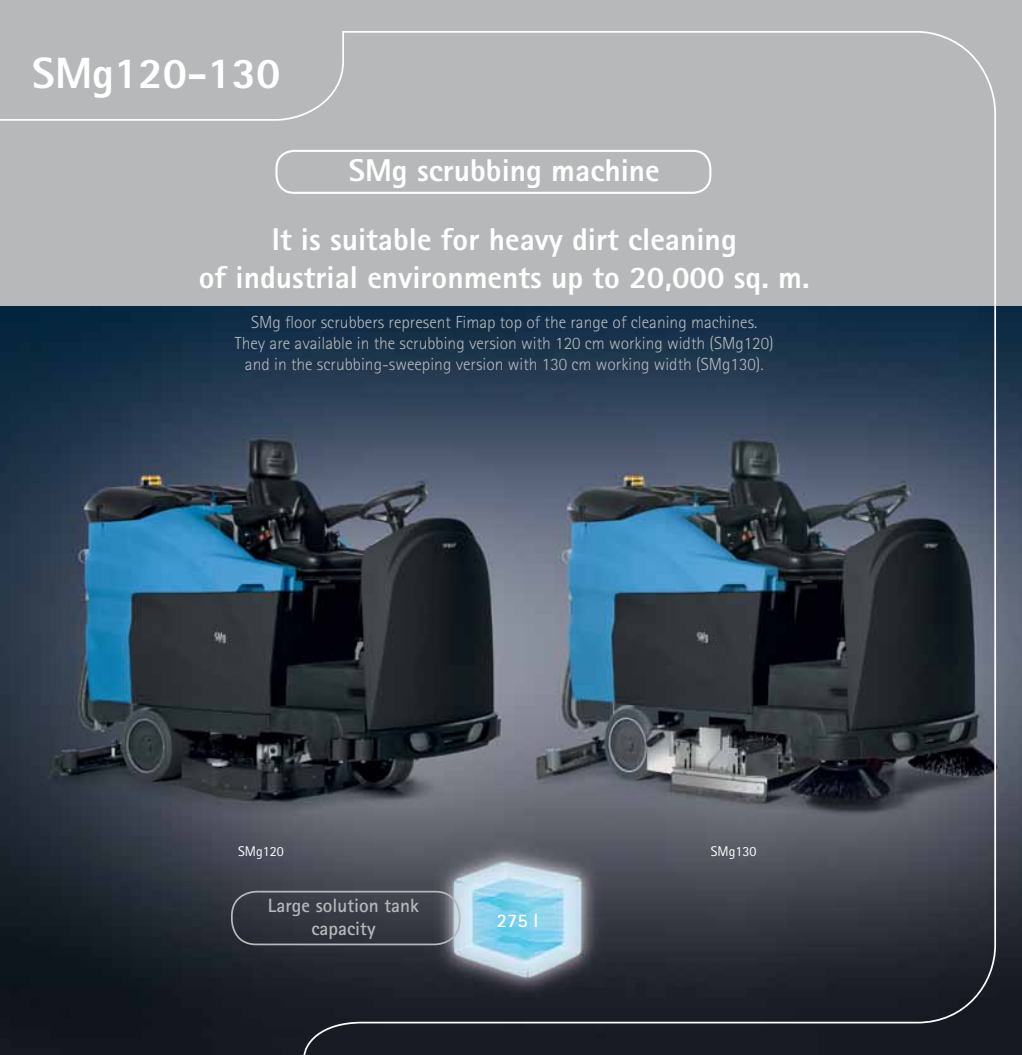
<style>
.page{position:relative;width:1022px;height:1055px;background:#fff}
.page>*{position:absolute;margin:0;border:0;box-sizing:border-box;transform-origin:0 0}
.t1{font:800 43.75px "Rotis Sans Serif";color:#fff}
.t2{font:800 31.5px/37.8px "Rotis Sans Serif";color:#fff;text-align:center}
.t3{font:700 19.25px/23.1px "Rotis Sans Serif";color:#b6b8ba;text-align:center}
.t4{font:700 19.25px "Rotis Sans Serif";color:#fff}
.t5{font:300 17.5px/21px "Rotis Sans Serif";color:#b6b8ba;text-align:center}
.t6{font:14px "Rotis Sans Serif";color:#fff}
</style>
<div class="page">
<img style="left:0;top:307px;width:302px;height:747px">
<svg style="left:302px;top:307px;width:720px;height:747px;background:#3b4654"></svg>
<div style="left:0;top:0;width:1022px;height:307px;background:#b6b8ba"></div>
<div style="left:275px;top:150px;width:436px;height:44px;border:2px solid #fff;border-radius:18px"></div>
<div style="left:231px;top:890px;width:229px;height:54px;border:2px solid #b6b8ba;border-radius:24px"></div>
<h1 class="t1" style="left:32px;top:45px;width:250px">SMg120-130</h1>
<h2 class="t2" style="left:349px;top:151px;width:312px">SMg scrubbing machine</h2>
<h2 class="t2" style="left:199px;top:220px;width:612px">It is suitable for heavy dirt cleaning<br>of industrial environments up to 20,000 sq. m.</h2>
<p class="t5" style="left:235px;top:311px;width:540px">SMg floor scrubbers represent Fimap top of the range of cleaning machines.<br>They are available in the scrubbing version with 120 cm working width (SMg120) and in the scrubbing-sweeping version with 130 cm working width (SMg130).</p>
<p class="t6" style="left:238px;top:842px;width:47px">SMg120</p>
<p class="t6" style="left:711px;top:842px;width:47px">SMg130</p>
<p class="t3" style="left:268px;top:893px;width:153px">Large solution tank capacity</p>
<p class="t4" style="left:497px;top:907px;width:43px">275 l</p>
</div>
